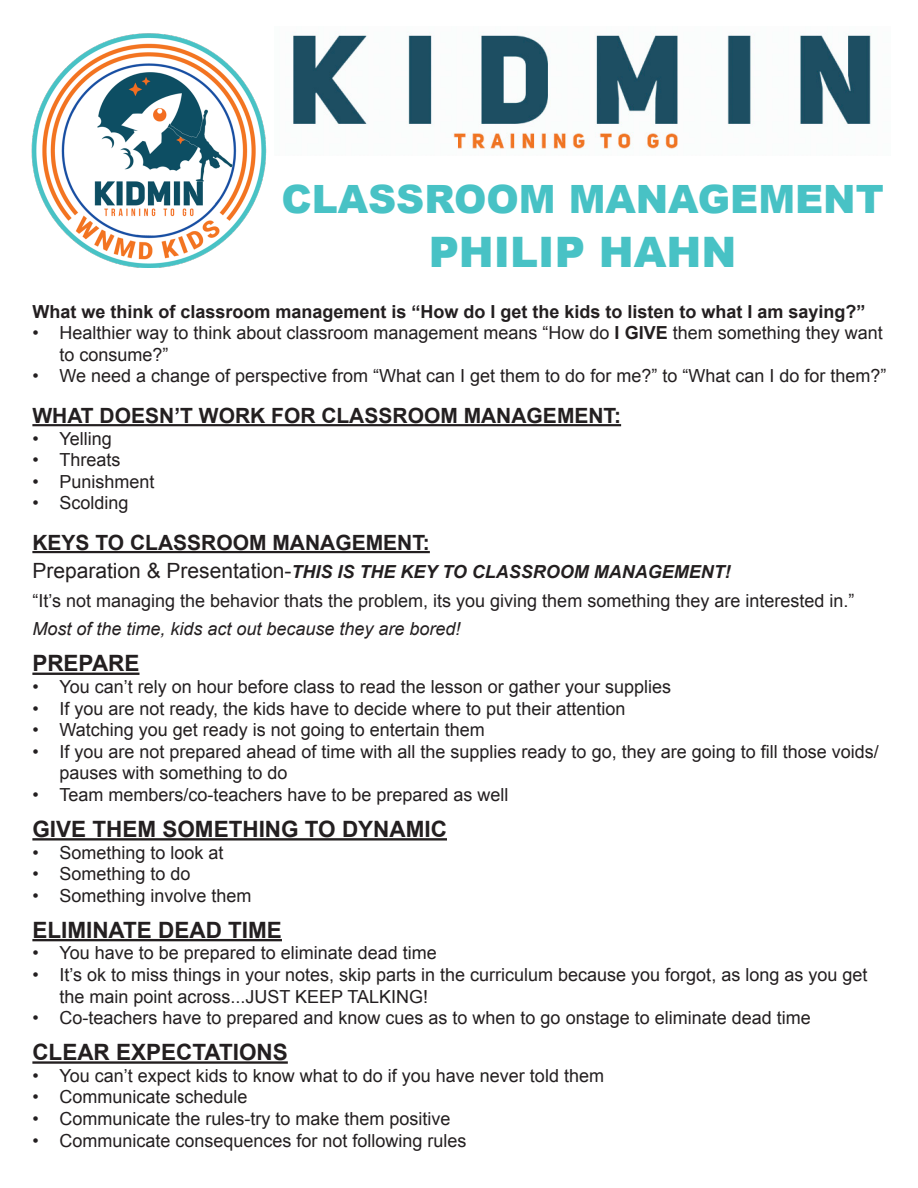
<style>
.page{position:relative;width:918px;height:1188px;background:#fff}
.page>*{position:absolute;margin:0;border:0;box-sizing:border-box;transform-origin:0 0}
.t1{font:900 42px "Arial";color:#48c2c5}
.t2{font:900 39px "Arial";color:#48c2c5}
.t3{font:700 22.5px "Arial";color:#231f20}
.t4{font:700 21px "Arial";color:#231f20}
.t5{font:18px/21.6px "Arial";color:#231f20}
.t6{font:700 18px "Arial";color:#231f20}
.t7{font:italic 700 18px "Arial";color:#231f20}
.t8{font:italic 18px "Arial";color:#231f20}
.s1{font-weight:700}
.s2{font-weight:400;font-style:normal;font-size:21px}
</style>
<div class="page">
<img style="left:31px;top:33px;width:236px;height:234px">
<img style="left:293px;top:32px;width:578px;height:117px">
<hr style="left:32px;top:424px;width:589px;height:2px;background:#231f20">
<hr style="left:32px;top:551px;width:398px;height:2px;background:#231f20">
<hr style="left:32px;top:673px;width:108px;height:2px;background:#231f20">
<hr style="left:32px;top:838px;width:415px;height:3px;background:#231f20">
<hr style="left:32px;top:939px;width:250px;height:2px;background:#231f20">
<hr style="left:32px;top:1061px;width:256px;height:3px;background:#231f20">
<p class="t2" style="left:281px;top:171px;width:604px">CLASSROOM MANAGEMENT</p>
<p class="t1" style="left:429px;top:221px;width:309px">PHILIP HAHN</p>
<p class="t6" style="left:32px;top:299px;width:835px">What we think of classroom management is “How do I get the kids to listen to what I am saying?”</p>
<p class="t5" style="left:59px;top:322px;width:825px;text-indent:-27px">• Healthier way to think about classroom management means “How do <span class="s1">I GIVE</span> them something they want to consume?”</p>
<p class="t5" style="left:32px;top:366px;width:856px">• We need a change of perspective from “What can I get them to do for me?” to “What can I do for them?”</p>
<p class="t4" style="left:32px;top:402px;width:590px">WHAT DOESN’T WORK FOR CLASSROOM MANAGEMENT:</p>
<p class="t5" style="left:32px;top:428px;width:81px">• Yelling</p>
<p class="t5" style="left:32px;top:449px;width:90px">• Threats</p>
<p class="t5" style="left:32px;top:471px;width:124px">• Punishment</p>
<p class="t5" style="left:32px;top:492px;width:98px">• Scolding</p>
<p class="t4" style="left:32px;top:529px;width:399px">KEYS TO CLASSROOM MANAGEMENT:</p>
<p class="t7" style="left:32px;top:560px;width:700px"><span class="s2">Preparation &amp; Presentation-</span>THIS IS THE KEY TO CLASSROOM MANAGEMENT!</p>
<p class="t5" style="left:32px;top:590px;width:824px">“It’s not managing the behavior thats the problem, its you giving them something they are interested in.”</p>
<p class="t8" style="left:32px;top:617px;width:430px">Most of the time, kids act out because they are bored!</p>
<p class="t3" style="left:32px;top:649px;width:109px">PREPARE</p>
<p class="t5" style="left:32px;top:676px;width:640px">• You can’t rely on hour before class to read the lesson or gather your supplies</p>
<p class="t5" style="left:32px;top:698px;width:594px">• If you are not ready, the kids have to decide where to put their attention</p>
<p class="t5" style="left:32px;top:719px;width:454px">• Watching you get ready is not going to entertain them</p>
<p class="t5" style="left:59px;top:741px;width:821px;text-indent:-27px">• If you are not prepared ahead of time with all the supplies ready to go, they are going to fill those voids/ pauses with something to do</p>
<p class="t5" style="left:32px;top:784px;width:478px">• Team members/co-teachers have to be prepared as well</p>
<p class="t3" style="left:32px;top:814px;width:416px">GIVE THEM SOMETHING TO DYNAMIC</p>
<p class="t5" style="left:32px;top:842px;width:193px">• Something to look at</p>
<p class="t5" style="left:32px;top:863px;width:160px">• Something to do</p>
<p class="t5" style="left:32px;top:885px;width:221px">• Something involve them</p>
<p class="t3" style="left:32px;top:915px;width:251px">ELIMINATE DEAD TIME</p>
<p class="t5" style="left:32px;top:942px;width:406px">• You have to be prepared to eliminate dead time</p>
<p class="t5" style="left:59px;top:964px;width:810px;text-indent:-27px">• It’s ok to miss things in your notes, skip parts in the curriculum because you forgot, as long as you get the main point across...JUST KEEP TALKING!</p>
<p class="t5" style="left:32px;top:1007px;width:780px">• Co-teachers have to prepared and know cues as to when to go onstage to eliminate dead time</p>
<p class="t3" style="left:32px;top:1037px;width:257px">CLEAR EXPECTATIONS</p>
<p class="t5" style="left:32px;top:1065px;width:573px">• You can’t expect kids to know what to do if you have never told them</p>
<p class="t5" style="left:32px;top:1086px;width:217px">• Communicate schedule</p>
<p class="t5" style="left:32px;top:1108px;width:420px">• Communicate the rules-try to make them positive</p>
<p class="t5" style="left:32px;top:1130px;width:436px">• Communicate consequences for not following rules</p>
</div>
